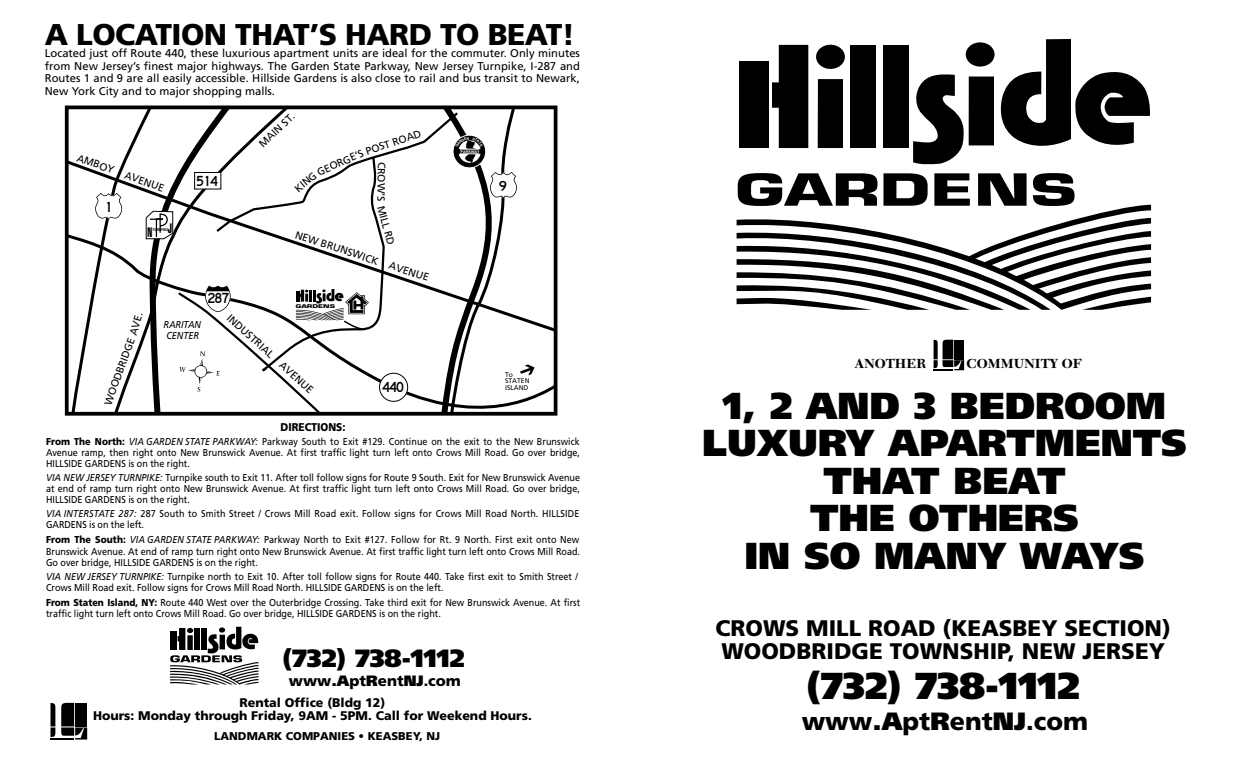
<style>
.page{position:relative;width:1260px;height:765px;background:#fff}
.page>*{position:absolute;margin:0;border:0;box-sizing:border-box;transform-origin:0 0}
.t1{font:900 37.5px/37.5px "Frutiger";color:#000;text-align:center}
.t2{font:900 30px "Frutiger";letter-spacing:-.02em;color:#000}
.t3{font:25.25px "Carta";letter-spacing:-.01em;color:#000;scale:.95 1}
.t4{font:25.25px "Carta";letter-spacing:-.01em;color:#000}
.t5{font:900 25px "Frutiger";color:#000}
.t6{font:900 25px "Frutiger";color:#000}
.t7{font:900 22.5px/22.5px "Frutiger";color:#000}
.t8{font:900 15px "Frutiger";color:#000}
.t9{font:700 13.75px "New Caledonia";color:#000}
.t10{font:13.5px "Helvetica Extra Compressed";color:#000;scale:.83 1}
.t11{font:900 12.5px/12.5px "Frutiger";color:#000;text-align:center}
.t12{font:11.25px/12.5px "Frutiger";color:#000;text-align:justify}
.t13{font:900 11.25px "Frutiger";color:#000}
.t14{font:900 11.25px "Frutiger";color:#000;scale:.9 1}
.t15{font:10.5px "Frutiger";color:#000}
.t16{font:10px/11.2px "Frutiger";color:#000;text-align:justify;scale:.9 1}
.t17{font:italic 10px/11.2px "Frutiger";color:#000;scale:.9 1}
.t18{font:6.75px/6.8px "Frutiger";color:#000}
.t19{font:700 5px "Eurostile";color:#000;scale:1.5 1}
.t20{font:700 condensed 3.75px "Helvetica";color:#000}
.t21{font:700 3.62px "Arial";color:#fff}
.s1{font-weight:900}
.s2{font-style:italic}
.s3{font-style:inherit}
</style>
<div class="page">
<svg style="left:70px;top:111px;width:482px;height:299px"></svg>
<svg style="left:282px;top:110px;width:152px;height:266px"></svg>
<svg style="left:147px;top:110px;width:135px;height:300px"></svg>
<svg style="left:95px;top:193px;width:27px;height:26px"></svg>
<svg style="left:146px;top:211px;width:27px;height:28px"></svg>
<div style="left:379px;top:373px;width:29px;height:28px;border:1px solid #000;border-radius:50%"></div>
<div style="left:194px;top:172px;width:27px;height:17px;background:#fff;border:1px solid #000"></div>
<div style="left:65px;top:105px;width:492px;height:310px;border:4px solid #000"></div>
<svg style="left:170px;top:626px;width:88px;height:58px"></svg>
<svg style="left:913px;top:74px;width:51px;height:91px"></svg>
<svg style="left:1000px;top:39px;width:150px;height:107px"></svg>
<div style="left:968px;top:76px;width:26px;height:69px;background:#000"></div>
<div style="left:966px;top:42px;width:28px;height:25px;background:#000;border-radius:50%"></div>
<div style="left:816px;top:45px;width:29px;height:24px;background:#000;border-radius:50%"></div>
<div style="left:818px;top:79px;width:25px;height:69px;background:#000"></div>
<div style="left:851px;top:45px;width:25px;height:103px;background:#000"></div>
<div style="left:883px;top:45px;width:25px;height:103px;background:#000"></div>
<div style="left:739px;top:61px;width:29px;height:87px;background:#000"></div>
<svg style="left:772px;top:45px;width:36px;height:103px;background:#242424"></svg>
<svg style="left:736px;top:173px;width:415px;height:137px"></svg>
<svg style="left:177px;top:286px;width:229px;height:126px"></svg>
<svg style="left:933px;top:340px;width:31px;height:30px"></svg>
<svg style="left:50px;top:703px;width:37px;height:36px"></svg>
<svg style="left:434px;top:109px;width:100px;height:303px"></svg>
<svg style="left:104px;top:393px;width:11px;height:13px"></svg>
<svg style="left:127px;top:314px;width:16px;height:30px"></svg>
<h2 class="t2" style="left:45px;top:16px;width:532px">A LOCATION THAT’S HARD TO BEAT!</h2>
<p class="t12" style="left:45px;top:47px;width:537px">Located just off Route 440, these luxurious apartment units are ideal for the commuter. Only minutes from New Jersey’s finest major highways. The Garden State Parkway, New Jersey Turnpike, I-287 and Routes 1 and 9 are all easily accessible. Hillside Gardens is also close to rail and bus transit to Newark, New York City and to major shopping malls.</p>
<p class="t15" style="left:256px;top:140px;width:46px;rotate:-43deg">MAIN ST.</p>
<p class="t15" style="left:364px;top:145px;width:59px;rotate:-18deg">POST ROAD</p>
<p class="t15" style="left:388px;top:162px;width:41px;rotate:91deg">CROW’S</p>
<p class="t15" style="left:387px;top:204px;width:42px;rotate:75deg">MILL RD</p>
<p class="t15" style="left:315px;top:167px;width:51px;rotate:-24deg">GEORGE’S</p>
<p class="t15" style="left:79px;top:151px;width:94px;rotate:20deg">AMBOY AVENUE</p>
<p class="t15" style="left:292px;top:185px;width:27px;rotate:-40deg">KING</p>
<h3 class="t3" style="left:197px;top:163px;width:24px">514</h3>
<h3 class="t4" style="left:105px;top:189px;width:9px">1</h3>
<h3 class="t10" style="left:147px;top:224px;width:7px">N</h3>
<p class="t20" style="left:153px;top:227px;width:17px">TURNPIKE</p>
<h3 class="t10" style="left:168px;top:220px;width:6px">J</h3>
<p class="t15" style="left:297px;top:228px;width:142px;rotate:18deg">NEW BRUNSWICK AVENUE</p>
<p class="t15" style="left:233px;top:311px;width:113px;rotate:42deg">INDUSTRIAL AVENUE</p>
<h3 class="t3" style="left:208px;top:280px;width:24px">287</h3>
<p class="t19" style="left:296px;top:303px;width:28px">GARDENS</p>
<p class="t17" style="left:164px;top:319px;width:43px">RARITAN<br>CENTER</p>
<p class="t15" style="left:105px;top:393px;width:56px;rotate:-70deg">OODBRIDG</p>
<h3 class="t3" style="left:383px;top:369px;width:24px">440</h3>
<p class="t21" style="left:461px;top:149px;width:20px">PARKWAY</p>
<h3 class="t4" style="left:499px;top:168px;width:9px">9</h3>
<p class="t18" style="left:505px;top:371px;width:26px">To<br>STATEN<br>ISLAND</p>
<p class="t14" style="left:280px;top:420px;width:74px">DIRECTIONS:</p>
<p class="t16" style="left:46px;top:435px;width:595px"><span class="s1">From The North:</span> <span class="s2">VIA GARDEN STATE PARKWAY:</span> Parkway South to Exit #129. Continue on the exit to the New Brunswick Avenue ramp, then right onto New Brunswick Avenue. At first traffic light turn left onto Crows Mill Road. Go over bridge, HILLSIDE GARDENS is on the right.</p>
<p class="t16" style="left:46px;top:471px;width:595px"><span class="s2">VIA NEW JERSEY TURNPIKE:</span> Turnpike south to Exit 11. After toll follow signs for Route 9 South. Exit for New Brunswick Avenue at end of ramp turn right onto New Brunswick Avenue. At first traffic light turn left onto Crows Mill Road. Go over bridge, HILLSIDE GARDENS is on the right.</p>
<p class="t16" style="left:46px;top:508px;width:594px"><span class="s2">VIA INTERSTATE 287:</span> 287 South to Smith Street / Crows Mill Road exit. Follow signs for Crows Mill Road North. HILLSIDE<br>GARDENS is on the left.</p>
<p class="t16" style="left:46px;top:534px;width:595px"><span class="s1">From The South:</span> <span class="s2">VIA GARDEN STATE PARKWAY:</span> Parkway North to Exit #127. Follow for Rt. 9 North. First exit onto New Brunswick Avenue. At end of ramp turn right onto New Brunswick Avenue. At first traffic light turn left onto Crows Mill Road.<br>Go over bridge, HILLSIDE GARDENS is on the right.</p>
<p class="t16" style="left:46px;top:570px;width:592px"><span class="s2">VIA NEW JERSEY TURNPIKE:</span> Turnpike north to Exit 10. After toll follow signs for Route 440. Take first exit to Smith Street /<br>Crows Mill Road exit. Follow signs for Crows Mill Road North. HILLSIDE GARDENS is on the left.</p>
<p class="t16" style="left:46px;top:596px;width:595px"><span class="s1">From Staten Island, NY:</span> Route 440 West over the Outerbridge Crossing. Take third exit for New Brunswick Avenue. At first traffic light turn left onto Crows Mill Road. Go over bridge, HILLSIDE GARDENS is on the right.</p>
<h3 class="t6" style="left:283px;top:643px;width:183px">(732) 738-1112</h3>
<h3 class="t8" style="left:289px;top:671px;width:173px">www<span class="s3">.A</span>pt<span class="s3">R</span>ent<span class="s3">NJ</span>.com</h3>
<p class="t11" style="left:93px;top:696px;width:440px">Rental Office (Bldg 12)<br>Hours: Monday through Friday, 9AM - 5PM. Call for Weekend Hours.</p>
<p class="t13" style="left:214px;top:729px;width:228px">LANDMARK COMPANIES • KEASBEY, NJ</p>
<h3 class="t9" style="left:855px;top:355px;width:73px">ANOTHER</h3>
<h3 class="t9" style="left:966px;top:355px;width:117px">COMMUNITY OF</h3>
<h1 class="t1" style="left:702px;top:386px;width:486px">1, 2 AND 3 BEDROOM<br>LUXURY APARTMENTS<br>THAT BEAT<br>THE OTHERS<br>IN SO MANY WAYS</h1>
<h3 class="t7" style="left:715px;top:617px;width:457px">CROWS MILL ROAD (KEASBEY SECTION)<br>WOODBRIDGE TOWNSHIP, NEW JERSEY</h3>
<h1 class="t1" style="left:807px;top:666px;width:274px">(732) 738-1112</h1>
<h3 class="t5" style="left:802px;top:705px;width:288px">www<span class="s3">.A</span>pt<span class="s3">R</span>ent<span class="s3">NJ</span>.com</h3>
</div>
